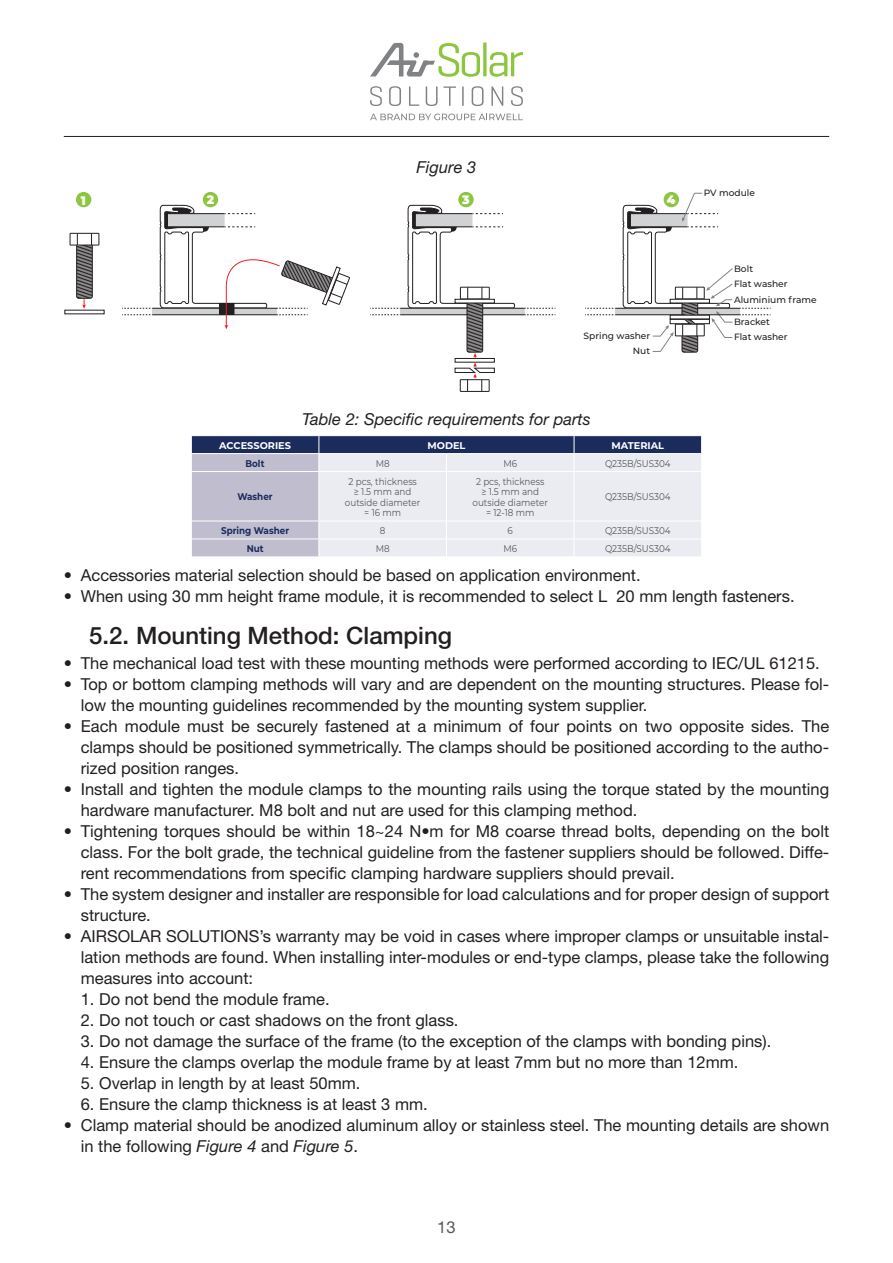
<style>
.page{position:relative;width:893px;height:1263px;background:#fff}
.page>*{position:absolute;margin:0;border:0;box-sizing:border-box;transform-origin:0 0}
.t1{font:500 24px "Helvetica Neue LT Std";color:#231f20}
.t2{font:16.5px/21px "Helvetica Neue LT Std";color:#231f20}
.t3{font:italic 16.5px "Helvetica Neue LT Std";color:#231f20}
.t4{font:16.5px "Helvetica Neue LT Std";color:#57585a}
.t5{font:900 12.3px "Montserrat";color:#fff}
.t6{font:9.75px/10.5px "Montserrat";color:#57585a;text-align:center;scale:.9 1}
.t7{font:700 9.75px "Montserrat";color:#1a2b5c;scale:.9 1}
.t8{font:700 9.75px "Montserrat";color:#fff}
.t9{font:500 9.15px/15.5px "Montserrat";color:#231f20}
.s1{font-style:italic}
</style>
<div class="page">
<svg style="left:370px;top:86px;width:12px;height:20px"></svg>
<svg style="left:389px;top:86px;width:12px;height:20px"></svg>
<svg style="left:409px;top:86px;width:10px;height:20px"></svg>
<svg style="left:426px;top:86px;width:30px;height:20px"></svg>
<hr style="left:462px;top:86px;width:2px;height:20px;background:#808285">
<svg style="left:472px;top:86px;width:11px;height:20px"></svg>
<svg style="left:491px;top:86px;width:12px;height:20px"></svg>
<svg style="left:511px;top:86px;width:12px;height:20px"></svg>
<svg style="left:370px;top:43px;width:110px;height:34px"></svg>
<svg style="left:483px;top:43px;width:4px;height:33px"></svg>
<svg style="left:490px;top:52px;width:33px;height:25px"></svg>
<svg style="left:370px;top:114px;width:153px;height:6px"></svg>
<hr style="left:64px;top:136px;width:765px;height:1px;background:#231f20">
<div style="left:616px;top:308px;width:124px;height:7px;background:#d1d2d4"></div>
<svg style="left:740px;top:308px;width:31px;height:7px"></svg>
<svg style="left:585px;top:308px;width:31px;height:7px"></svg>
<hr style="left:616px;top:308px;width:124px;height:1px;background:#231f20">
<hr style="left:616px;top:314px;width:124px;height:1px;background:#231f20">
<div style="left:400px;top:308px;width:125px;height:7px;background:#d1d2d4"></div>
<svg style="left:525px;top:308px;width:31px;height:7px"></svg>
<svg style="left:370px;top:308px;width:30px;height:7px"></svg>
<div style="left:460px;top:379px;width:29px;height:13px;border:1px solid #231f20"></div>
<div style="left:70px;top:233px;width:29px;height:12px;border:1px solid #231f20"></div>
<hr style="left:400px;top:308px;width:125px;height:1px;background:#231f20">
<hr style="left:400px;top:314px;width:125px;height:1px;background:#231f20">
<div style="left:153px;top:308px;width:124px;height:7px;background:#d1d2d4"></div>
<svg style="left:122px;top:308px;width:31px;height:7px"></svg>
<hr style="left:153px;top:308px;width:124px;height:1px;background:#231f20">
<hr style="left:153px;top:314px;width:124px;height:1px;background:#231f20">
<svg style="left:622px;top:193px;width:111px;height:160px"></svg>
<div style="left:670px;top:299px;width:40px;height:4px;border:1px solid #231f20"></div>
<svg style="left:76px;top:233px;width:17px;height:76px"></svg>
<svg style="left:407px;top:205px;width:108px;height:186px"></svg>
<svg style="left:160px;top:205px;width:190px;height:124px"></svg>
<div style="left:76px;top:192px;width:15px;height:15px;background:#8bc63e;border-radius:50%"></div>
<div style="left:203px;top:192px;width:15px;height:15px;background:#8bc63e;border-radius:50%"></div>
<div style="left:458px;top:192px;width:16px;height:15px;background:#8bc63e;border-radius:50%"></div>
<div style="left:664px;top:192px;width:15px;height:15px;background:#8bc63e;border-radius:50%"></div>
<svg style="left:191px;top:436px;width:511px;height:121px;background:#c5c8d5"></svg>
<hr style="left:319px;top:453px;width:127px;height:1px;background:#fff">
<hr style="left:446px;top:453px;width:128px;height:1px;background:#fff">
<hr style="left:319px;top:539px;width:127px;height:1px;background:#fff">
<hr style="left:446px;top:539px;width:128px;height:1px;background:#fff">
<p class="t3" style="left:416px;top:158px;width:61px">Figure 3</p>
<p class="t5" style="left:81px;top:191px;width:7px">1</p>
<p class="t5" style="left:207px;top:190px;width:9px">2</p>
<p class="t5" style="left:462px;top:190px;width:9px">3</p>
<p class="t5" style="left:667px;top:190px;width:10px">4</p>
<p class="t9" style="left:704px;top:185px;width:53px">PV module</p>
<p class="t9" style="left:734px;top:260px;width:84px">Bolt<br>Flat washer<br>Aluminium frame</p>
<p class="t9" style="left:734px;top:314px;width:37px">Bracket</p>
<p class="t9" style="left:584px;top:328px;width:68px">Spring washer</p>
<p class="t9" style="left:734px;top:329px;width:55px">Flat washer</p>
<p class="t9" style="left:633px;top:343px;width:19px">Nut</p>
<p class="t3" style="left:302px;top:409px;width:290px">Table 2: Specific requirements for parts</p>
<p class="t8" style="left:219px;top:438px;width:73px">ACCESSORIES</p>
<p class="t8" style="left:427px;top:438px;width:40px">MODEL</p>
<p class="t8" style="left:611px;top:438px;width:54px">MATERIAL</p>
<p class="t7" style="left:245px;top:456px;width:23px">Bolt</p>
<p class="t6" style="left:376px;top:457px;width:17px">M8</p>
<p class="t6" style="left:503px;top:457px;width:17px">M6</p>
<p class="t6" style="left:605px;top:457px;width:74px">Q235B/SUS304</p>
<p class="t7" style="left:238px;top:490px;width:41px">Washer</p>
<p class="t6" style="left:345px;top:475px;width:85px">2 pcs, thickness ≥ 1.5 mm and outside diameter = 16 mm</p>
<p class="t6" style="left:472px;top:475px;width:85px">2 pcs, thickness ≥ 1.5 mm and outside diameter = 12-18 mm</p>
<p class="t6" style="left:605px;top:491px;width:74px">Q235B/SUS304</p>
<p class="t7" style="left:221px;top:523px;width:77px">Spring Washer</p>
<p class="t6" style="left:380px;top:525px;width:8px">8</p>
<p class="t6" style="left:508px;top:525px;width:7px">6</p>
<p class="t6" style="left:605px;top:525px;width:74px">Q235B/SUS304</p>
<p class="t7" style="left:247px;top:541px;width:20px">Nut</p>
<p class="t6" style="left:376px;top:543px;width:17px">M8</p>
<p class="t6" style="left:503px;top:543px;width:17px">M6</p>
<p class="t6" style="left:605px;top:543px;width:74px">Q235B/SUS304</p>
<p class="t2" style="left:64px;top:564px;width:578px">• Accessories material selection should be based on application environment.</p>
<p class="t2" style="left:64px;top:585px;width:732px">• When using 30 mm height frame module, it is recommended to select L 20 mm length fasteners.</p>
<h1 class="t1" style="left:89px;top:621px;width:364px">5.2. Mounting Method: Clamping</h1>
<p class="t2" style="left:64px;top:653px;width:758px">• The mechanical load test with these mounting methods were performed according to IEC/UL 61215.</p>
<p class="t2" style="left:81px;top:674px;width:750px;text-indent:-17px">• Top or bottom clamping methods will vary and are dependent on the mounting structures. Please fol&shy;low the mounting guidelines recommended by the mounting system supplier.</p>
<p class="t2" style="left:81px;top:716px;width:750px;text-align:justify;text-indent:-17px">• Each module must be securely fastened at a minimum of four points on two opposite sides. The clamps should be positioned symmetrically. The clamps should be positioned according to the autho&shy;rized position ranges.</p>
<p class="t2" style="left:81px;top:779px;width:750px;text-indent:-17px">• Install and tighten the module clamps to the mounting rails using the torque stated by the mounting hardware manufacturer. M8 bolt and nut are used for this clamping method.</p>
<p class="t2" style="left:81px;top:821px;width:750px;text-align:justify;text-indent:-17px">• Tightening torques should be within 18~24 N•m for M8 coarse thread bolts, depending on the bolt class. For the bolt grade, the technical guideline from the fastener suppliers should be followed. Diffe&shy;rent recommendations from specific clamping hardware suppliers should prevail.</p>
<p class="t2" style="left:81px;top:884px;width:750px;text-indent:-17px">• The system designer and installer are responsible for load calculations and for proper design of support structure.</p>
<p class="t2" style="left:81px;top:926px;width:750px;text-align:justify;text-indent:-17px">• AIRSOLAR SOLUTIONS’s warranty may be void in cases where improper clamps or unsuitable instal&shy;lation methods are found. When installing inter-modules or end-type clamps, please take the following measures into account:</p>
<p class="t2" style="left:81px;top:989px;width:250px">1. Do not bend the module frame.</p>
<p class="t2" style="left:81px;top:1010px;width:379px">2. Do not touch or cast shadows on the front glass.</p>
<p class="t2" style="left:81px;top:1031px;width:692px">3. Do not damage the surface of the frame (to the exception of the clamps with bonding pins).</p>
<p class="t2" style="left:81px;top:1052px;width:659px">4. Ensure the clamps overlap the module frame by at least 7mm but no more than 12mm.</p>
<p class="t2" style="left:81px;top:1073px;width:281px">5. Overlap in length by at least 50mm.</p>
<p class="t2" style="left:81px;top:1094px;width:348px">6. Ensure the clamp thickness is at least 3 mm.</p>
<p class="t2" style="left:81px;top:1115px;width:750px;text-indent:-17px">• Clamp material should be anodized aluminum alloy or stainless steel. The mounting details are shown in the following <span class="s1">Figure 4</span> and <span class="s1">Figure 5</span>.</p>
<p class="t4" style="left:437px;top:1217px;width:20px">13</p>
</div>
